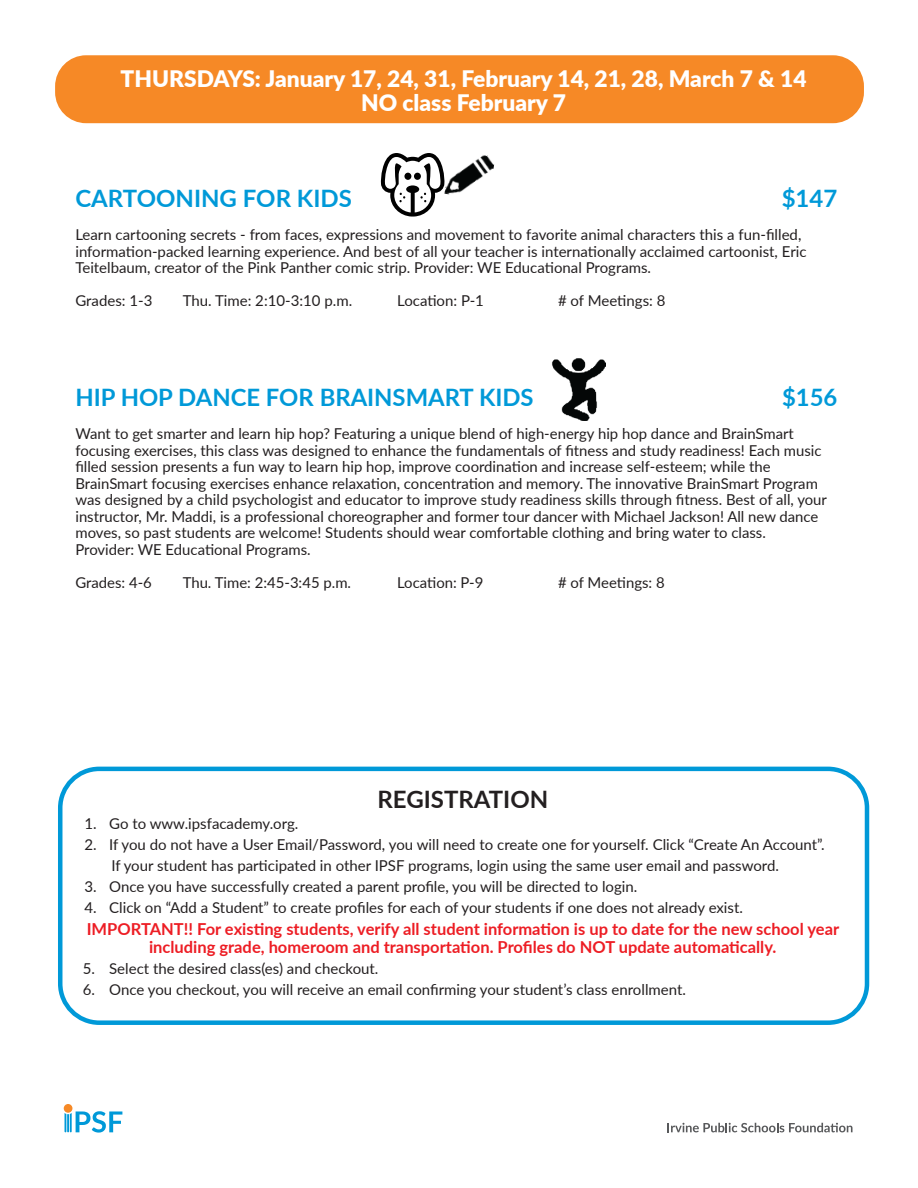
<style>
.page{position:relative;width:918px;height:1188px;background:#fff}
.page>*{position:absolute;margin:0;border:0;box-sizing:border-box;transform-origin:0 0}
.t1{font:700 24px "Lato";color:#0099d8}
.t2{font:700 24px "Lato";color:#231f20}
.t3{font:900 22.8px/24px "Lato";color:#fff;text-align:center}
.t4{font:700 16.5px/18px "Lato";color:#ed1d24;text-align:center}
.t5{font:15px/16.5px "Lato";color:#231f20}
</style>
<div class="page">
<div style="left:58px;top:767px;width:811px;height:258px;border:4px solid #0099d8;border-radius:39px"></div>
<div style="left:64px;top:1104px;width:8px;height:9px;background:#f68926;border-radius:50%"></div>
<svg style="left:65px;top:1111px;width:57px;height:22px"></svg>
<svg style="left:668px;top:1123px;width:185px;height:9px"></svg>
<div style="left:55px;top:55px;width:809px;height:68px;background:#f68926;border-radius:31px"></div>
<img style="left:552px;top:358px;width:53px;height:63px">
<svg style="left:381px;top:153px;width:63px;height:64px"></svg>
<img style="left:444px;top:155px;width:51px;height:40px">
<h2 class="t3" style="left:121px;top:66px;width:687px">THURSDAYS: January 17, 24, 31, February 14, 21, 28, March 7 &amp; 14<br>NO class February 7</h2>
<h1 class="t1" style="left:75px;top:181px;width:278px">CARTOONING FOR KIDS</h1>
<h1 class="t1" style="left:782px;top:181px;width:57px">$147</h1>
<p class="t5" style="left:75px;top:226px;width:733px">Learn cartooning secrets - from faces, expressions and movement to favorite animal characters this a fun-filled, information-packed learning experience. And best of all your teacher is internationally acclaimed cartoonist, Eric<br>Teitelbaum, creator of the Pink Panther comic strip. Provider: WE Educational Programs.</p>
<p class="t5" style="left:75px;top:292px;width:79px">Grades: 1-3</p>
<p class="t5" style="left:183px;top:292px;width:171px">Thu. Time: 2:10-3:10 p.m.</p>
<p class="t5" style="left:397px;top:292px;width:88px">Location: P-1</p>
<p class="t5" style="left:558px;top:292px;width:109px"># of Meetings: 8</p>
<h1 class="t1" style="left:75px;top:380px;width:460px">HIP HOP DANCE FOR BRAINSMART KIDS</h1>
<h1 class="t1" style="left:782px;top:380px;width:57px">$156</h1>
<p class="t5" style="left:75px;top:425px;width:753px">Want to get smarter and learn hip hop? Featuring a unique blend of high-energy hip hop dance and BrainSmart focusing exercises, this class was designed to enhance the fundamentals of fitness and study readiness! Each music filled session presents a fun way to learn hip hop, improve coordination and increase self-esteem; while the BrainSmart focusing exercises enhance relaxation, concentration and memory. The innovative BrainSmart Program was designed by a child psychologist and educator to improve study readiness skills through fitness. Best of all, your instructor, Mr. Maddi, is a professional choreographer and former tour dancer with Michael Jackson! All new dance moves, so past students are welcome! Students should wear comfortable clothing and bring water to class.<br>Provider: WE Educational Programs.</p>
<p class="t5" style="left:75px;top:573px;width:78px">Grades: 4-6</p>
<p class="t5" style="left:183px;top:573px;width:170px">Thu. Time: 2:45-3:45 p.m.</p>
<p class="t5" style="left:397px;top:573px;width:88px">Location: P-9</p>
<p class="t5" style="left:558px;top:573px;width:108px"># of Meetings: 8</p>
<h1 class="t2" style="left:377px;top:782px;width:172px">REGISTRATION</h1>
<p class="t5" style="left:84px;top:815px;width:216px">1. Go to www.ipsfacademy.org.</p>
<p class="t5" style="left:111px;top:833px;width:715px;line-height:21px;text-indent:-27px">2. If you do not have a User Email/Password, you will need to create one for yourself. Click “Create An Account”.<br>If your student has participated in other IPSF programs, login using the same user email and password.</p>
<p class="t5" style="left:84px;top:878px;width:555px">3. Once you have successfully created a parent profile, you will be directed to login.</p>
<p class="t5" style="left:84px;top:899px;width:660px">4. Click on “Add a Student” to create profiles for each of your students if one does not already exist.</p>
<p class="t4" style="left:87px;top:920px;width:754px">IMPORTANT!! For existing students, verify all student information is up to date for the new school year including grade, homeroom and transportation. Profiles do NOT update automatically.</p>
<p class="t5" style="left:83px;top:960px;width:297px">5. Select the desired class(es) and checkout.</p>
<p class="t5" style="left:83px;top:981px;width:605px">6. Once you checkout, you will receive an email confirming your student’s class enrollment.</p>
</div>
